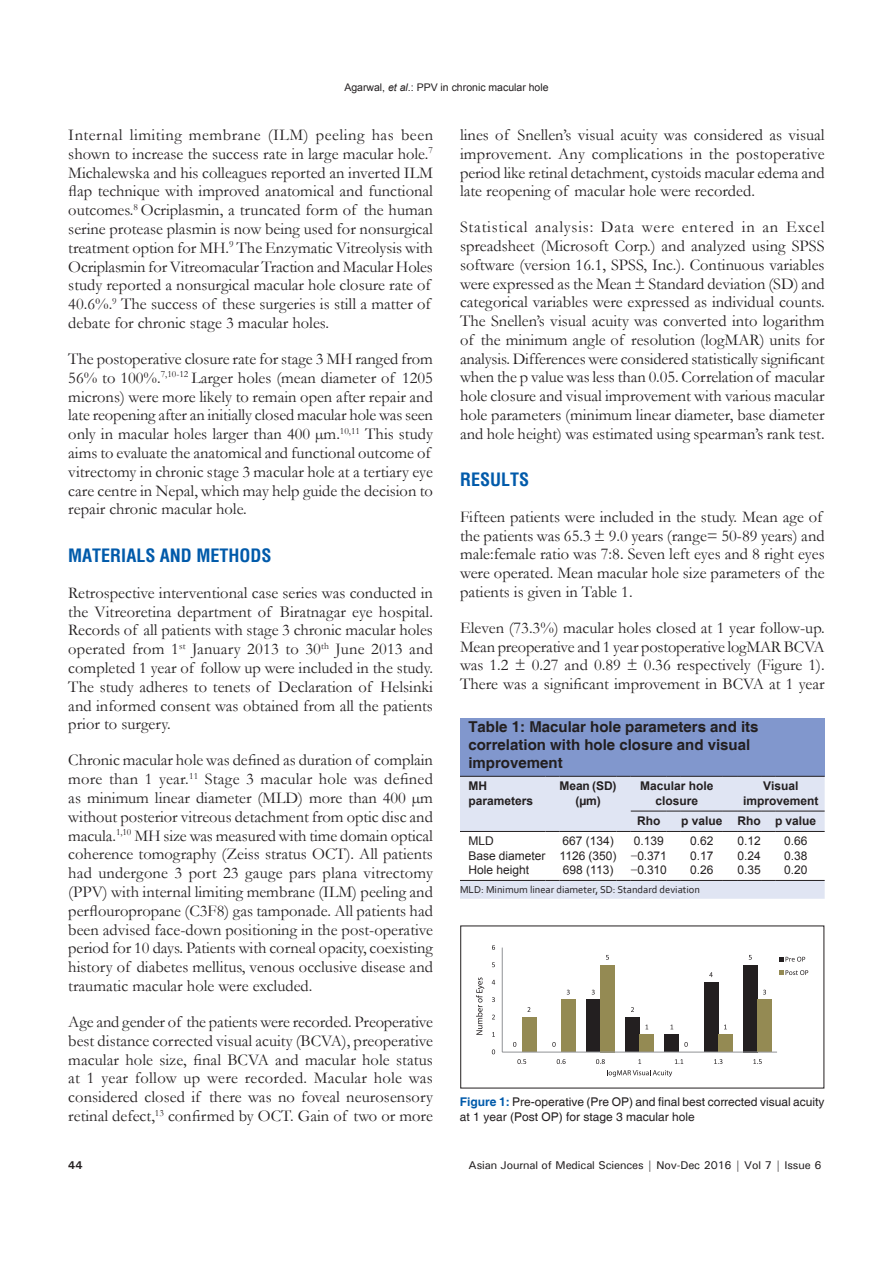
<style>
.page{position:relative;width:893px;height:1263px;background:#fff}
.page>*{position:absolute;margin:0;border:0;box-sizing:border-box;transform-origin:0 0}
.t1{font:700 condensed 18px "Helvetica";color:#015aaa}
.TX{font:16.5px/18.8px "Garamond";color:#231f20;text-align:justify}
.TT{font:700 15px/18px "Helvetica";color:#231f20}
.FGC{font:12px/15px "Helvetica";color:#231f20}
.TCH{font:700 12px/14.4px "Arial";color:#231f20;text-align:center}
.TB{font:12px "Arial";color:#231f20}
.TBL{font:12px "Arial";color:#231f20}
.t2{font:500 11.25px "Univers";letter-spacing:-.01em;color:#231f20}
.t3{font:700 11.25px "Univers";color:#231f20}
.TFN{font:10.5px "Corbel";color:#231f20}
.t4{font:10.5px "Arial";color:#231f20}
.s1{font-style:italic}
.s2{font-family:"Times New Roman"}
.s3{font-weight:700;color:#015aaa}
</style>
<div class="page">
<div style="left:460px;top:718px;width:365px;height:58px;background:#8197cd"></div>
<svg style="left:460px;top:776px;width:365px;height:123px"></svg>
<hr style="left:775px;top:811px;width:50px;height:1px;background:#231f20">
<div style="left:743px;top:965px;width:14px;height:87px;background:#231f20"></div>
<div style="left:704px;top:982px;width:14px;height:70px;background:#231f20"></div>
<div style="left:665px;top:1035px;width:14px;height:17px;background:#231f20"></div>
<div style="left:625px;top:1017px;width:15px;height:35px;background:#231f20"></div>
<div style="left:586px;top:1000px;width:14px;height:52px;background:#231f20"></div>
<div style="left:757px;top:1000px;width:15px;height:52px;background:#948a53"></div>
<div style="left:718px;top:1035px;width:14px;height:17px;background:#948a53"></div>
<div style="left:640px;top:1035px;width:14px;height:17px;background:#948a53"></div>
<div style="left:600px;top:965px;width:15px;height:87px;background:#948a53"></div>
<div style="left:561px;top:1000px;width:14px;height:52px;background:#948a53"></div>
<div style="left:522px;top:1017px;width:14px;height:35px;background:#948a53"></div>
<hr style="left:502px;top:947px;width:1px;height:105px;background:#989a9d">
<hr style="left:502px;top:1051px;width:275px;height:2px;background:#989a9d">
<svg style="left:513px;top:1042px;width:3px;height:5px"></svg>
<svg style="left:552px;top:1042px;width:4px;height:5px"></svg>
<svg style="left:592px;top:990px;width:3px;height:4px"></svg>
<svg style="left:670px;top:1024px;width:3px;height:5px"></svg>
<svg style="left:709px;top:972px;width:4px;height:5px"></svg>
<svg style="left:749px;top:955px;width:3px;height:5px"></svg>
<svg style="left:567px;top:990px;width:3px;height:4px"></svg>
<svg style="left:606px;top:955px;width:3px;height:5px"></svg>
<svg style="left:645px;top:1024px;width:3px;height:5px"></svg>
<svg style="left:684px;top:1042px;width:4px;height:5px"></svg>
<svg style="left:492px;top:1049px;width:3px;height:5px"></svg>
<svg style="left:492px;top:945px;width:3px;height:5px"></svg>
<svg style="left:517px;top:1059px;width:9px;height:5px"></svg>
<svg style="left:557px;top:1059px;width:9px;height:5px"></svg>
<svg style="left:596px;top:1059px;width:9px;height:5px"></svg>
<svg style="left:638px;top:1059px;width:3px;height:5px"></svg>
<svg style="left:675px;top:1059px;width:8px;height:5px"></svg>
<svg style="left:714px;top:1059px;width:8px;height:5px"></svg>
<svg style="left:753px;top:1059px;width:9px;height:5px"></svg>
<svg style="left:476px;top:977px;width:8px;height:58px"></svg>
<svg style="left:607px;top:1070px;width:65px;height:7px"></svg>
<svg style="left:779px;top:957px;width:26px;height:4px"></svg>
<svg style="left:779px;top:970px;width:29px;height:5px"></svg>
<p class="t4" style="left:344px;top:80px;width:206px">Agarwal, <span class="s1">et al</span>.: PPV in chronic macular hole</p>
<p class="TX" style="left:68px;top:125px;width:366px;text-align:left">Internal limiting membrane (ILM) peeling has been shown to increase the success rate in large macular hole.<sup>7<br></sup>Michalewska and his colleagues reported an inverted ILM flap technique with improved anatomical and functional outcomes.<sup>8</sup> Ocriplasmin, a truncated form of the human serine protease plasmin is now being used for nonsurgical treatment option for MH.<sup>9</sup> The Enzymatic Vitreolysis with Ocriplasmin for Vitreomacular Traction and Macular Holes study reported a nonsurgical macular hole closure rate of 40.6%.<sup>9</sup> The success of these surgeries is still a matter of debate for chronic stage 3 macular holes.</p>
<p class="TX" style="left:68px;top:349px;width:366px;text-align:left">The postoperative closure rate for stage 3 MH ranged from 56% to 100%.<sup>7,10-12</sup> Larger holes (mean diameter of 1205 microns) were more likely to remain open after repair and late reopening after an initially closed macular hole was seen only in macular holes larger than 400 µm.<sup>10,11</sup> This study aims to evaluate the anatomical and functional outcome of vitrectomy in chronic stage 3 macular hole at a tertiary eye care centre in Nepal, which may help guide the decision to repair chronic macular hole.</p>
<h1 class="t1" style="left:68px;top:543px;width:205px">MATERIALS AND METHODS</h1>
<p class="TX" style="left:68px;top:583px;width:366px">Retrospective interventional case series was conducted in the Vitreoretina department of Biratnagar eye hospital.<br>Records of all patients with stage 3 chronic macular holes operated from 1<sup>st</sup> January 2013 to 30<sup>th</sup> June 2013 and completed 1 year of follow up were included in the study.<br>The study adheres to tenets of Declaration of Helsinki and informed consent was obtained from all the patients prior to surgery.</p>
<p class="TX" style="left:68px;top:750px;width:366px">Chronic macular hole was defined as duration of complain more than 1 year.<sup>11</sup> Stage 3 macular hole was defined as minimum linear diameter (MLD) more than 400 µm without posterior vitreous detachment from optic disc and macula.<sup>1,10</sup> MH size was measured with time domain optical coherence tomography (Zeiss stratus OCT). All patients had undergone 3 port 23 gauge pars plana vitrectomy (PPV) with internal limiting membrane (ILM) peeling and perflouropropane (C3F8) gas tamponade. All patients had been advised face-down positioning in the post-operative period for 10 days. Patients with corneal opacity, coexisting history of diabetes mellitus, venous occlusive disease and traumatic macular hole were excluded.</p>
<p class="TX" style="left:68px;top:1012px;width:366px">Age and gender of the patients were recorded. Preoperative best distance corrected visual acuity (BCVA), preoperative macular hole size, final BCVA and macular hole status at 1 year follow up were recorded. Macular hole was considered closed if there was no foveal neurosensory retinal defect,<sup>13</sup> confirmed by OCT. Gain of two or more</p>
<p class="TX" style="left:460px;top:125px;width:366px">lines of Snellen’s visual acuity was considered as visual improvement. Any complications in the postoperative period like retinal detachment, cystoids macular edema and late reopening of macular hole were recorded.</p>
<p class="TX" style="left:460px;top:217px;width:366px">Statistical analysis: Data were entered in an Excel spreadsheet (Microsoft Corp.) and analyzed using SPSS software (version 16.1, SPSS, Inc.). Continuous variables were expressed as the Mean ± Standard deviation (SD) and categorical variables were expressed as individual counts.<br>The Snellen’s visual acuity was converted into logarithm of the minimum angle of resolution (logMAR) units for analysis. Differences were considered statistically significant when the p value was less than 0.05. Correlation of macular hole closure and visual improvement with various macular hole parameters (minimum linear diameter, base diameter and hole height) was estimated using spearman’s rank test.</p>
<h1 class="t1" style="left:460px;top:467px;width:71px">RESULTS</h1>
<p class="TX" style="left:460px;top:507px;width:366px;text-align:left">Fifteen patients were included in the study. Mean age of the patients was 65.3 ± 9.0 years (range= 50-89 years) and male:female ratio was 7:8. Seven left eyes and 8 right eyes were operated. Mean macular hole size parameters of the patients is given in Table 1.</p>
<p class="TX" style="left:460px;top:618px;width:366px">Eleven (73.3%) macular holes closed at 1 year follow-up.<br>Mean preoperative and 1 year postoperative logMAR BCVA was 1.2 ± 0.27 and 0.89 ± 0.36 respectively (Figure 1).<br>There was a significant improvement in BCVA at 1 year</p>
<p class="TT" style="left:468px;top:718px;width:292px">Table 1: Macular hole parameters and its correlation with hole closure and visual improvement</p>
<p class="TCH" style="left:468px;top:779px;width:66px;text-align:left">MH parameters</p>
<p class="TCH" style="left:560px;top:779px;width:58px">Mean (SD)</p>
<p class="TCH" style="left:640px;top:779px;width:75px">Macular hole closure</p>
<p class="TCH" style="left:743px;top:779px;width:77px">Visual improvement</p>
<p class="TCH" style="left:637px;top:814px;width:25px">Rho</p>
<p class="TCH" style="left:681px;top:814px;width:43px">p value</p>
<p class="TCH" style="left:737px;top:814px;width:25px">Rho</p>
<p class="TCH" style="left:775px;top:814px;width:43px">p value</p>
<p class="TCH" style="left:575px;top:793px;width:27px">(µm)</p>
<p class="TB" style="left:468px;top:833px;width:27px">MLD</p>
<p class="TB" style="left:562px;top:833px;width:53px">667 (134)</p>
<p class="TB" style="left:634px;top:833px;width:32px">0.139</p>
<p class="TB" style="left:690px;top:833px;width:25px">0.62</p>
<p class="TB" style="left:737px;top:833px;width:25px">0.12</p>
<p class="TB" style="left:784px;top:833px;width:25px">0.66</p>
<p class="TB" style="left:468px;top:848px;width:79px">Base diameter</p>
<p class="TB" style="left:560px;top:848px;width:58px">1126 (350)</p>
<p class="TB" style="left:631px;top:848px;width:37px"><span class="s2">−</span>0.371</p>
<p class="TB" style="left:690px;top:848px;width:25px">0.17</p>
<p class="TB" style="left:737px;top:848px;width:25px">0.24</p>
<p class="TB" style="left:784px;top:848px;width:25px">0.38</p>
<p class="TBL" style="left:468px;top:862px;width:62px">Hole height</p>
<p class="TBL" style="left:563px;top:862px;width:52px">698 (113)</p>
<p class="TBL" style="left:631px;top:862px;width:37px"><span class="s2">−</span>0.310</p>
<p class="TBL" style="left:690px;top:862px;width:25px">0.26</p>
<p class="TBL" style="left:737px;top:862px;width:25px">0.35</p>
<p class="TBL" style="left:784px;top:862px;width:25px">0.20</p>
<p class="TFN" style="left:460px;top:883px;width:242px">MLD: Minimum linear diameter, SD: Standard deviation</p>
<p class="FGC" style="left:460px;top:1095px;width:366px"><span class="s3">Figure 1:</span> Pre-operative (Pre OP) and final best corrected visual acuity at 1 year (Post OP) for stage 3 macular hole</p>
<p class="t3" style="left:68px;top:1157px;width:16px">44</p>
<p class="t2" style="left:468px;top:1157px;width:354px">Asian Journal of Medical Sciences | Nov-Dec 2016 | Vol 7 | Issue 6</p>
</div>
